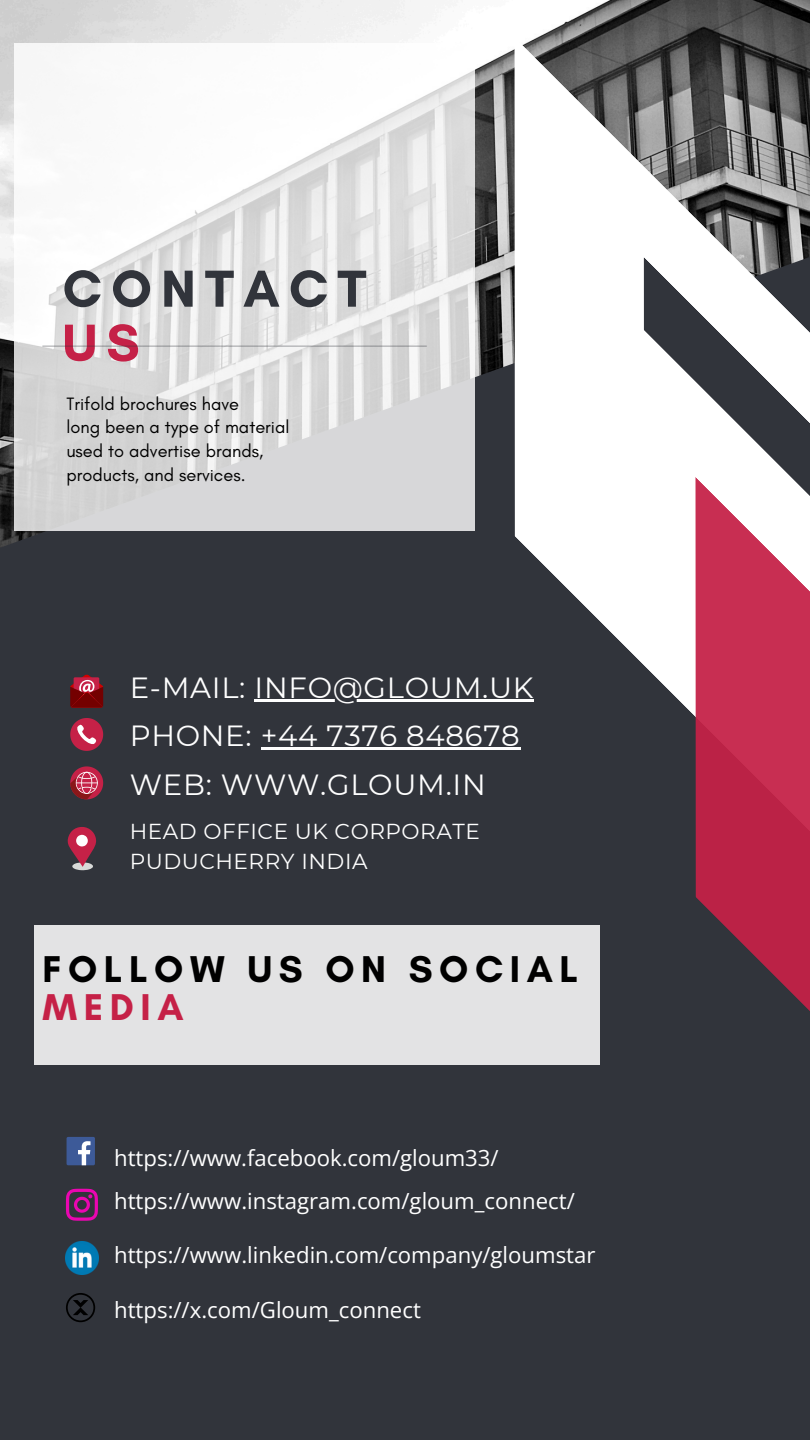
<style>
.page{position:relative;width:810px;height:1440px;background:#fff}
.page>*{position:absolute;margin:0;border:0;box-sizing:border-box;transform-origin:0 0}
.t1{font:700 53px/54px "Glacial Indifference";letter-spacing:.175em;color:#31343b}
.t2{font:700 38px/38.2px "Glacial Indifference";letter-spacing:.175em;color:#000}
.t3{font:29.1px/48.8px "Montserrat";letter-spacing:.025em;color:#fefefe}
.t4{font:22.2px/42.8px "Open Sans";color:#fff}
.t5{font:21.6px/30px "Montserrat";letter-spacing:.025em;color:#fff}
.t6{font:18.2px "Glacial Indifference";color:#000}
.s1{color:#c52147}
</style>
<div class="page">
<img style="left:0;top:0;width:810px;height:257px">
<div style="left:0;top:257px;width:810px;height:1183px;background:#31343b"></div>
<svg style="left:515px;top:37px;width:295px;height:798px"></svg>
<svg style="left:696px;top:531px;width:114px;height:480px;fill:#c82e52"></svg>
<svg style="left:644px;top:257px;width:166px;height:274px"></svg>
<svg style="left:14px;top:44px;width:460px;height:487px"></svg>
<hr style="left:42px;top:346px;width:385px;height:1px;background:#31343b">
<svg style="left:70px;top:674px;width:33px;height:33px"></svg>
<svg style="left:70px;top:718px;width:33px;height:33px"></svg>
<svg style="left:70px;top:766px;width:33px;height:33px"></svg>
<svg style="left:68px;top:827px;width:28px;height:43px"></svg>
<hr style="left:255px;top:699px;width:279px;height:2px;background:#fefefe">
<hr style="left:261px;top:748px;width:260px;height:2px;background:#fefefe">
<div style="left:35px;top:925px;width:565px;height:140px;background:#e3e3e4"></div>
<div style="left:67px;top:1137px;width:28px;height:28px;background:#3d5a98;border-radius:2px"></div>
<svg style="left:78px;top:1141px;width:13px;height:24px"></svg>
<img style="left:65px;top:1242px;width:33px;height:33px">
<svg style="left:66px;top:1189px;width:32px;height:32px"></svg>
<svg style="left:66px;top:1293px;width:29px;height:29px"></svg>
<h1 class="t1" style="left:63px;top:261px;width:305px">CONTACT<br><span class="s1">US</span></h1>
<p class="t6" style="left:66px;top:392px;width:174px">Trifold brochures have</p>
<p class="t6" style="left:66px;top:416px;width:225px">long been a type of material</p>
<p class="t6" style="left:66px;top:440px;width:198px">used to advertise brands,</p>
<p class="t6" style="left:66px;top:463px;width:181px">products, and services.</p>
<h3 class="t3" style="left:130px;top:663px;width:405px">E-MAIL: INFO@GLOUM.UK</h3>
<p class="t3" style="left:130px;top:711px;width:392px">PHONE: +44 7376 848678<br>WEB: WWW.GLOUM.IN</p>
<p class="t5" style="left:130px;top:816px;width:352px">HEAD OFFICE UK CORPORATE<br>PUDUCHERRY INDIA</p>
<p class="t2" style="left:42px;top:949px;width:537px">FOLLOW US ON SOCIAL<br><span class="s1">MEDIA</span></p>
<p class="t4" style="left:114px;top:1136px;width:462px">https://www.facebook.com/gloum33/ https://www.instagram.com/gloum_connect/</p>
<p class="t4" style="left:114px;top:1233px;width:483px">https://www.linkedin.com/company/gloumstar</p>
<p class="t4" style="left:114px;top:1288px;width:308px">https://x.com/Gloum_connect</p>
</div>
